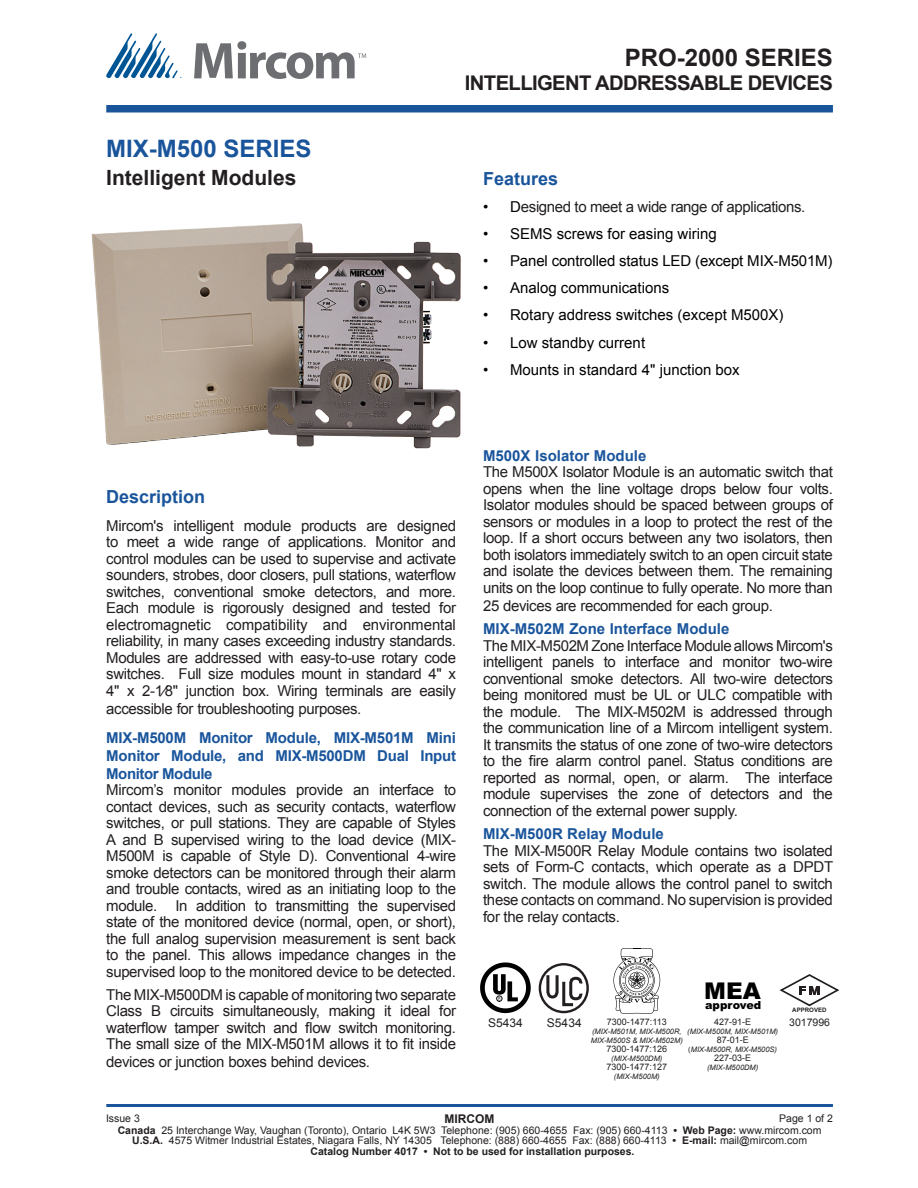
<style>
.page{position:relative;width:918px;height:1188px;background:#fff}
.page>*{position:absolute;margin:0;border:0;box-sizing:border-box;transform-origin:0 0}
.t1{font:700 24px "Arial";color:#231f20}
.t2{font:700 24px "Arial";color:#1a559c}
.t3{font:900 23.1px "Arial";color:#000}
.t4{font:700 21px "Arial";color:#231f20}
.t5{font:700 20.25px "Arial";letter-spacing:-.03em;color:#231f20}
.heading_1{font:700 18px "Arial";color:#1a559c}
.Text_1__10_pt_Sabon{font:15px/16.5px "Arial";letter-spacing:-.025em;color:#231f20;text-align:justify}
.t6{font:15px "Arial";color:#000}
.Text_1__10_pt_Sabon-2{font:700 15px/18px "Arial";color:#1a559c;text-align:justify}
.t7{font:12px "Arial";color:#231f20}
.t8{font:700 12px "Arial";color:#231f20}
.t9{font:900 11.1px "Arial";color:#000}
.t10{font:10.5px "Arial";color:#231f20}
.t11{font:700 10.5px "Arial";color:#231f20}
.t12{font:9px "Arial";color:#231f20}
.t13{font:italic 7.5px/9px "Arial";color:#231f20}
.t14{font:700 6.15px "Arial";color:#231f20}
.s1{color:#000}
.s2{font-style:normal}
.s3{font-weight:700}
</style>
<div class="page">
<div style="left:106px;top:105px;width:727px;height:7px;background:#1a559c"></div>
<hr style="left:106px;top:1104px;width:727px;height:3px;background:#1a559c">
<svg style="left:194px;top:41px;width:172px;height:38px"></svg>
<svg style="left:106px;top:33px;width:75px;height:46px"></svg>
<svg style="left:480px;top:962px;width:51px;height:51px"></svg>
<div style="left:539px;top:963px;width:50px;height:50px;border:2px solid #231f20;border-radius:50%"></div>
<svg style="left:545px;top:972px;width:40px;height:36px"></svg>
<svg style="left:613px;top:948px;width:47px;height:66px"></svg>
<svg style="left:780px;top:974px;width:59px;height:33px"></svg>
<img style="left:91px;top:223px;width:370px;height:226px">
<p class="t2" style="left:106px;top:132px;width:207px">MIX-M500 SERIES</p>
<p class="t4" style="left:106px;top:163px;width:192px">Intelligent Modules</p>
<p class="t1" style="left:625px;top:42px;width:210px">PRO-2000 SERIES</p>
<p class="t5" style="left:465px;top:70px;width:370px">INTELLIGENT ADDRESSABLE DEVICES</p>
<p class="heading_1" style="left:483px;top:166px;width:77px">Features</p>
<p class="Text_1__10_pt_Sabon" style="left:483px;top:198px;width:324px"><span class="s1">• D</span>esigned to meet a wide range of applications.</p>
<p class="t6" style="left:483px;top:224px;width:235px">• SEMS screws for easing wiring</p>
<p class="t6" style="left:483px;top:251px;width:351px">• Panel controlled status LED (except MIX-M501M)</p>
<p class="t6" style="left:483px;top:278px;width:188px">• Analog communications</p>
<p class="t6" style="left:483px;top:305px;width:302px">• Rotary address switches (except M500X)</p>
<p class="t6" style="left:483px;top:333px;width:164px">• Low standby current</p>
<p class="t6" style="left:483px;top:360px;width:258px">• Mounts in standard 4" junction box</p>
<p class="heading_1" style="left:106px;top:485px;width:101px">Description</p>
<p class="Text_1__10_pt_Sabon" style="left:106px;top:517px;width:351px">Mircom's intelligent module products are designed to meet a wide range of applications. Monitor and control modules can be used to supervise and activate sounders, strobes, door closers, pull stations, waterflow switches, conventional smoke detectors, and more.<br>Each module is rigorously designed and tested for electromagnetic compatibility and environmental reliability, in many cases exceeding industry standards.<br>Modules are addressed with easy-to-use rotary code switches. Full size modules mount in standard 4" x 4" x 2-1⁄8" junction box. Wiring terminals are easily</p>
<p class="Text_1__10_pt_Sabon" style="left:106px;top:700px;width:257px">accessible for troubleshooting purposes.</p>
<p class="Text_1__10_pt_Sabon-2" style="left:106px;top:729px;width:351px">MIX-M500M Monitor Module, MIX-M501M Mini Monitor Module, and MIX-M500DM Dual Input Monitor Module</p>
<p class="Text_1__10_pt_Sabon" style="left:106px;top:782px;width:351px">Mircom’s monitor modules provide an interface to contact devices, such as security contacts, waterflow switches, or pull stations. They are capable of Styles A and B supervised wiring to the load device (MIX-M500M is capable of Style D). Conventional 4-wire smoke detectors can be monitored through their alarm and trouble contacts, wired as an initiating loop to the module. In addition to transmitting the supervised state of the monitored device (normal, open, or short), the full analog supervision measurement is sent back to the panel. This allows impedance changes in the supervised loop to the monitored device to be detected.</p>
<p class="Text_1__10_pt_Sabon" style="left:106px;top:986px;width:351px">The MIX-M500DM is capable of monitoring two separate Class B circuits simultaneously, making it ideal for waterflow tamper switch and flow switch monitoring.<br>The small size of the MIX-M501M allows it to fit inside</p>
<p class="Text_1__10_pt_Sabon" style="left:106px;top:1054px;width:265px">devices or junction boxes behind devices.</p>
<p class="Text_1__10_pt_Sabon-2" style="left:483px;top:447px;width:165px">M500X Isolator Module</p>
<p class="Text_1__10_pt_Sabon" style="left:483px;top:464px;width:351px">The M500X Isolator Module is an automatic switch that opens when the line voltage drops below four volts.<br>Isolator modules should be spaced between groups of sensors or modules in a loop to protect the rest of the loop. If a short occurs between any two isolators, then both isolators immediately switch to an open circuit state and isolate the devices between them. The remaining units on the loop continue to fully operate. No more than</p>
<p class="Text_1__10_pt_Sabon" style="left:483px;top:597px;width:291px">25 devices are recommended for each group.</p>
<p class="Text_1__10_pt_Sabon-2" style="left:483px;top:620px;width:248px">MIX-M502M Zone Interface Module</p>
<p class="Text_1__10_pt_Sabon" style="left:483px;top:637px;width:351px">The MIX-M502M Zone Interface Module allows Mircom's intelligent panels to interface and monitor two-wire conventional smoke detectors. All two-wire detectors being monitored must be UL or ULC compatible with the module. The MIX-M502M is addressed through the communication line of a Mircom intelligent system.<br>It transmits the status of one zone of two-wire detectors to the fire alarm control panel. Status conditions are reported as normal, open, or alarm. The interface module supervises the zone of detectors and the connection of the external power supply.</p>
<p class="Text_1__10_pt_Sabon-2" style="left:483px;top:825px;width:182px">MIX-M500R Relay Module</p>
<p class="Text_1__10_pt_Sabon" style="left:483px;top:842px;width:352px">The MIX-M500R Relay Module contains two isolated sets of Form-C contacts, which operate as a DPDT switch. The module allows the control panel to switch these contacts on command. No supervision is provided for the relay contacts.</p>
<p class="t7" style="left:488px;top:1015px;width:36px">S5434</p>
<p class="t7" style="left:547px;top:1015px;width:36px">S5434</p>
<p class="t3" style="left:704px;top:976px;width:58px">MEA</p>
<p class="t9" style="left:705px;top:998px;width:58px">approved</p>
<p class="t14" style="left:792px;top:1005px;width:36px">APPROVED</p>
<p class="t12" style="left:714px;top:1016px;width:39px">427-91-E</p>
<p class="t10" style="left:789px;top:1015px;width:42px">3017996</p>
<p class="t13" style="left:687px;top:1027px;width:92px">(MIX-M500M, MIX-M501M)</p>
<p class="t12" style="left:717px;top:1034px;width:34px">87-01-E</p>
<p class="t13" style="left:688px;top:1045px;width:90px"><span class="s2">(</span>MIX-M500R, MIX-M500S)</p>
<p class="t12" style="left:714px;top:1052px;width:39px">227-03-E</p>
<p class="t13" style="left:707px;top:1063px;width:53px">(MIX-M500DM)</p>
<p class="t12" style="left:607px;top:1016px;width:61px">7300-1477:113</p>
<p class="t13" style="left:591px;top:1027px;width:94px">(MIX-M501M, MIX-M500R,<br>MIX-M500S &amp; MIX-M502M)</p>
<p class="t12" style="left:607px;top:1043px;width:62px">7300-1477:126</p>
<p class="t13" style="left:611px;top:1054px;width:53px">(MIX-M500DM)</p>
<p class="t12" style="left:607px;top:1061px;width:62px">7300-1477:127</p>
<p class="t13" style="left:614px;top:1072px;width:47px">(MIX-M500M)</p>
<p class="t10" style="left:106px;top:1112px;width:35px">Issue 3</p>
<p class="t8" style="left:445px;top:1111px;width:51px">MIRCOM</p>
<p class="t10" style="left:779px;top:1112px;width:55px">Page 1 of 2</p>
<p class="t10" style="left:118px;top:1123px;width:705px"><span class="s3">Canada</span> 25 Interchange Way, Vaughan (Toronto), Ontario L4K 5W3 Telephone: (905) 660-4655 Fax: (905) 660-4113 <span class="s3">• Web Page:</span> www.mircom.com</p>
<p class="t10" style="left:132px;top:1134px;width:676px"><span class="s3">U.S.A.</span> 4575 Witmer Industrial Estates, Niagara Falls, NY 14305 Telephone: (888) 660-4655 Fax: (888) 660-4113 <span class="s3">• E-mail:</span> mail@mircom.com</p>
<p class="t11" style="left:311px;top:1144px;width:325px">Catalog Number 4017 • Not to be used for installation purposes.</p>
</div>
